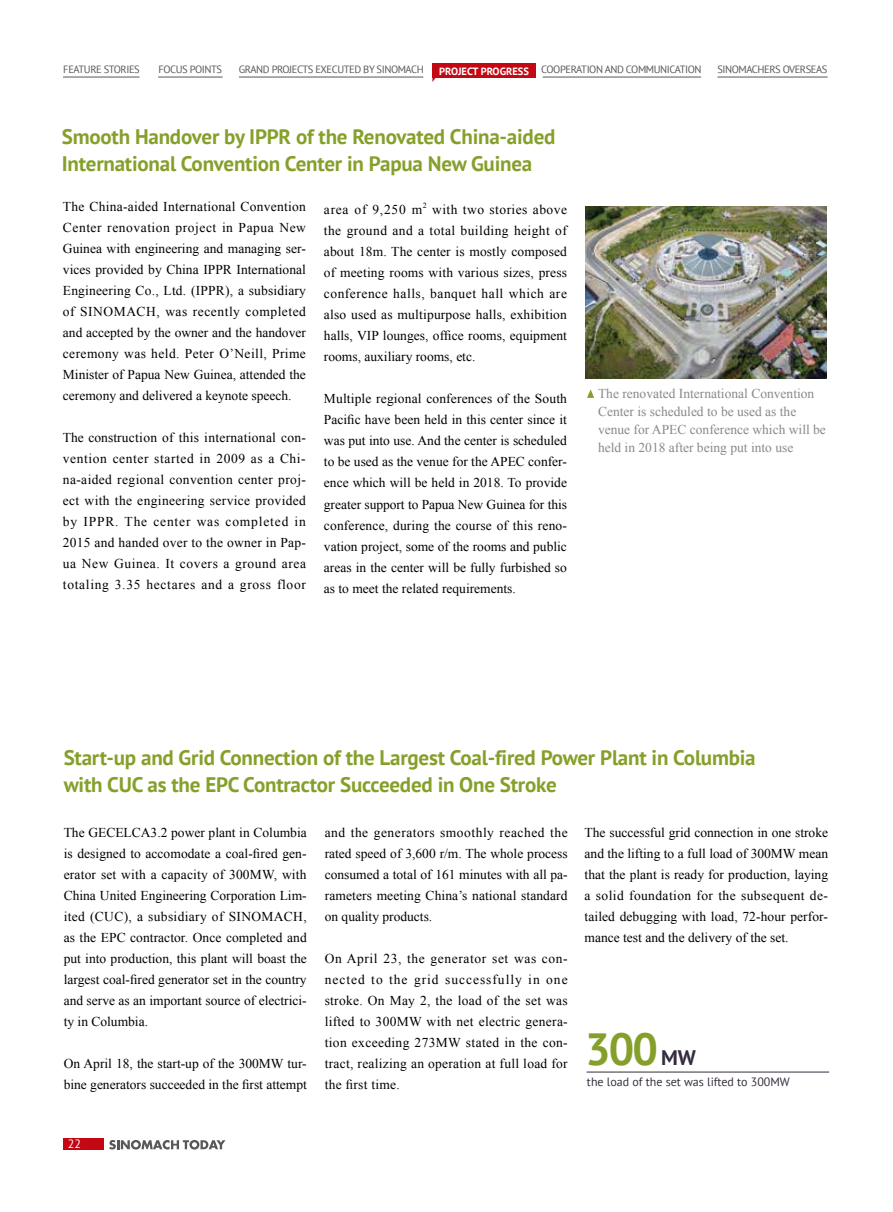
<style>
.page{position:relative;width:893px;height:1212px;background:#fff}
.page>*{position:absolute;margin:0;border:0;box-sizing:border-box;transform-origin:0 0}
.t1{font:700 45px "PT Sans";color:#85a02a}
.t2{font:700 21px/27px "PT Sans";letter-spacing:-.01em;color:#85a02a}
.t3{font:13.5px/21px "Times New Roman";color:#000;text-align:justify}
.t4{font:13.5px/18px "Times New Roman";color:#898989}
.t5{font:13.5px "Times New Roman";letter-spacing:.055em;color:#000}
.t6{font:12px "PT Sans";color:#352d3e}
.t7{font:12px "PT Sans";color:#fff}
.t8{font:10.5px "PT Sans";letter-spacing:-.04em;color:#595757}
.t9{font:7.8px "Times New Roman";color:#000}
.s1{font-weight:700;color:#fff}
.s2{font-size:21px;color:#352d3e}
</style>
<div class="page">
<img style="left:585px;top:207px;width:242px;height:172px">
<svg style="left:587px;top:389px;width:7px;height:9px"></svg>
<hr style="left:587px;top:1072px;width:242px;height:1px;background:#352d3e">
<div style="left:63px;top:1138px;width:41px;height:12px;background:#c30813"></div>
<svg style="left:109px;top:1140px;width:116px;height:9px"></svg>
<div style="left:432px;top:64px;width:103px;height:14px;background:#c30813"></div>
<hr style="left:63px;top:77px;width:77px;height:1px;background:#595757">
<hr style="left:158px;top:77px;width:65px;height:1px;background:#595757">
<hr style="left:543px;top:77px;width:158px;height:1px;background:#595757">
<hr style="left:717px;top:77px;width:111px;height:1px;background:#595757">
<hr style="left:239px;top:77px;width:184px;height:1px;background:#595757">
<p class="t8" style="left:63px;top:63px;width:78px">FEATURE STORIES</p>
<p class="t8" style="left:158px;top:63px;width:65px">FOCUS POINTS</p>
<p class="t8" style="left:239px;top:63px;width:186px">GRAND PROJECTS EXECUTED BY SINOMACH</p>
<p class="t8" style="left:439px;top:63px;width:264px"><span class="s1">PROJECT PROGRESS</span> COOPERATION AND COMMUNICATION</p>
<p class="t8" style="left:717px;top:63px;width:112px">SINOMACHERS OVERSEAS</p>
<h2 class="t2" style="left:62px;top:123px;width:495px">Smooth Handover by IPPR of the Renovated China-aided<br>International Convention Center in Papua New Guinea</h2>
<p class="t5" style="left:324px;top:201px;width:100px">area of 9,250 m</p>
<p class="t9" style="left:423px;top:200px;width:5px">2</p>
<p class="t3" style="left:63px;top:196px;width:245px">The China-aided International Convention Center renovation project in Papua New Guinea with engineering and managing ser&shy;vices provided by China IPPR International Engineering Co., Ltd. (IPPR), a subsidiary of SINOMACH, was recently completed and accepted by the owner and the handover ceremony was held. Peter O’Neill, Prime Minister of Papua New Guinea, attended the ceremony and delivered a keynote speech.</p>
<p class="t3" style="left:63px;top:427px;width:245px">The construction of this international con&shy;vention center started in 2009 as a Chi&shy;na-aided regional convention center proj&shy;ect with the engineering service provided by IPPR. The center was completed in 2015 and handed over to the owner in Pap&shy;ua New Guinea. It covers a ground area totaling 3.35 hectares and a gross floor</p>
<p class="t3" style="left:324px;top:199px;width:245px;text-indent:108px">with two stories above the ground and a total building height of about 18m. The center is mostly composed of meeting rooms with various sizes, press conference halls, banquet hall which are also used as multipurpose halls, exhibition halls, VIP lounges, office rooms, equipment rooms, auxiliary rooms, etc.</p>
<p class="t3" style="left:324px;top:388px;width:245px">Multiple regional conferences of the South Pacific have been held in this center since it was put into use. And the center is scheduled to be used as the venue for the APEC confer&shy;ence which will be held in 2018. To provide greater support to Papua New Guinea for this conference, during the course of this reno&shy;vation project, some of the rooms and public areas in the center will be fully furbished so as to meet the related requirements.</p>
<p class="t4" style="left:598px;top:384px;width:229px">The renovated International Convention Center is scheduled to be used as the venue for APEC conference which will be held in 2018 after being put into use</p>
<h2 class="t2" style="left:64px;top:744px;width:693px">Start-up and Grid Connection of the Largest Coal-fired Power Plant in Columbia with CUC as the EPC Contractor Succeeded in One Stroke</h2>
<p class="t3" style="left:325px;top:822px;width:245px">and the generators smoothly reached the rated speed of 3,600 r/m. The whole process consumed a total of 161 minutes with all pa&shy;rameters meeting China’s national standard on quality products.</p>
<p class="t3" style="left:325px;top:948px;width:245px">On April 23, the generator set was con&shy;nected to the grid successfully in one stroke. On May 2, the load of the set was lifted to 300MW with net electric genera&shy;tion exceeding 273MW stated in the con&shy;tract, realizing an operation at full load for the first time.</p>
<p class="t3" style="left:64px;top:822px;width:245px">The GECELCA3.2 power plant in Columbia is designed to accomodate a coal-fired gen&shy;erator set with a capacity of 300MW, with China United Engineering Corporation Lim&shy;ited (CUC), a subsidiary of SINOMACH, as the EPC contractor. Once completed and put into production, this plant will boast the largest coal-fired generator set in the country and serve as an important source of electrici&shy;ty in Columbia.</p>
<p class="t3" style="left:64px;top:1053px;width:245px">On April 18, the start-up of the 300MW tur&shy;bine generators succeeded in the first attempt</p>
<p class="t3" style="left:585px;top:822px;width:245px">The successful grid connection in one stroke and the lifting to a full load of 300MW mean that the plant is ready for production, laying a solid foundation for the subsequent de&shy;tailed debugging with load, 72-hour perfor&shy;mance test and the delivery of the set.</p>
<h1 class="t1" style="left:585px;top:1019px;width:113px">300 <span class="s2">MW</span></h1>
<p class="t6" style="left:587px;top:1074px;width:204px">the load of the set was lifted to 300MW</p>
<p class="t7" style="left:68px;top:1136px;width:15px">22</p>
</div>
